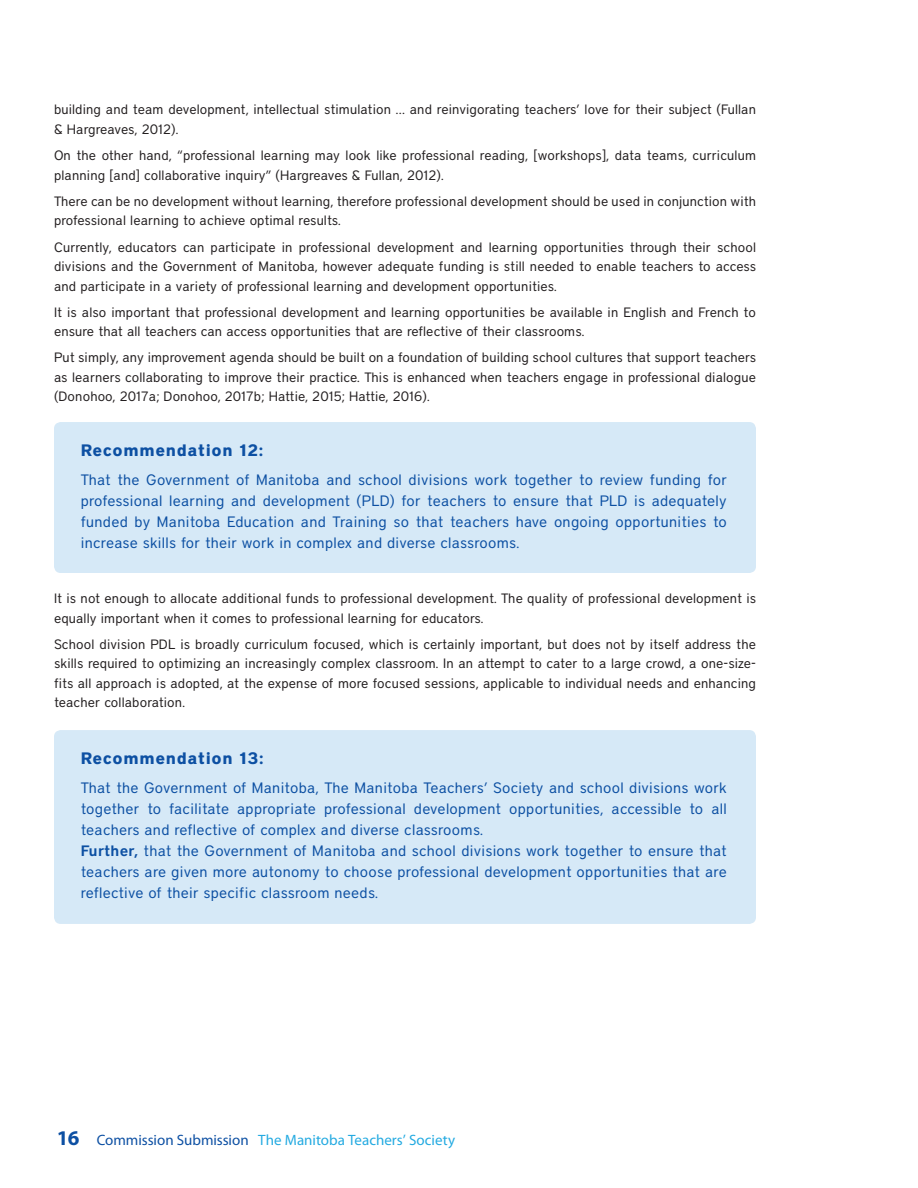
<style>
.page{position:relative;width:918px;height:1188px;background:#fff}
.page>*{position:absolute;margin:0;border:0;box-sizing:border-box;transform-origin:0 0}
.t1{font:700 16.5px "District";letter-spacing:.04em;color:#0d50a3}
.t2{font:15px/21px "District";letter-spacing:.02em;color:#0d50a3;text-align:justify}
.t3{font:15px "Myriad Pro";color:#24aae1}
.t4{font:13.5px/19.5px "District";letter-spacing:.01em;color:#231f20}
.s1{font-weight:600}
.s2{font-weight:700;font-size:21px;color:#0d50a3}
.s3{color:#0d50a3}
</style>
<div class="page">
<div style="left:54px;top:422px;width:702px;height:151px;background:#d6e9f7;border-radius:7px"></div>
<div style="left:54px;top:730px;width:702px;height:194px;background:#d6e9f7;border-radius:7px"></div>
<p class="t4" style="left:54px;top:100px;width:704px">building and team development, intellectual stimulation … and reinvigorating teachers’ love for their subject (Fullan &amp; Hargreaves, 2012).</p>
<p class="t4" style="left:54px;top:145px;width:703px">On the other hand, “professional learning may look like professional reading, [workshops], data teams, curriculum planning [and] collaborative inquiry” (Hargreaves &amp; Fullan, 2012).</p>
<p class="t4" style="left:54px;top:191px;width:704px">There can be no development without learning, therefore professional development should be used in conjunction with professional learning to achieve optimal results.</p>
<p class="t4" style="left:54px;top:237px;width:704px;text-align:justify">Currently, educators can participate in professional development and learning opportunities through their school divisions and the Government of Manitoba, however adequate funding is still needed to enable teachers to access and participate in a variety of professional learning and development opportunities.</p>
<p class="t4" style="left:54px;top:302px;width:703px">It is also important that professional development and learning opportunities be available in English and French to ensure that all teachers can access opportunities that are reflective of their classrooms.</p>
<p class="t4" style="left:54px;top:348px;width:704px;text-align:justify">Put simply, any improvement agenda should be built on a foundation of building school cultures that support teachers as learners collaborating to improve their practice. This is enhanced when teachers engage in professional dialogue (Donohoo, 2017a; Donohoo, 2017b; Hattie, 2015; Hattie, 2016).</p>
<p class="t1" style="left:81px;top:440px;width:184px">Recommendation 12:</p>
<p class="t2" style="left:81px;top:470px;width:648px">That the Government of Manitoba and school divisions work together to review funding for professional learning and development (PLD) for teachers to ensure that PLD is adequately funded by Manitoba Education and Training so that teachers have ongoing opportunities to increase skills for their work in complex and diverse classrooms.</p>
<p class="t4" style="left:54px;top:589px;width:704px">It is not enough to allocate additional funds to professional development. The quality of professional development is equally important when it comes to professional learning for educators.</p>
<p class="t4" style="left:54px;top:634px;width:704px;text-align:justify">School division PDL is broadly curriculum focused, which is certainly important, but does not by itself address the skills required to optimizing an increasingly complex classroom. In an attempt to cater to a large crowd, a one-size&shy;fits all approach is adopted, at the expense of more focused sessions, applicable to individual needs and enhancing teacher collaboration.</p>
<p class="t1" style="left:81px;top:748px;width:184px">Recommendation 13:</p>
<p class="t2" style="left:81px;top:778px;width:648px;text-align:left">That the Government of Manitoba, The Manitoba Teachers’ Society and school divisions work together to facilitate appropriate professional development opportunities, accessible to all teachers and reflective of complex and diverse classrooms.<br><span class="s1">Further,</span> that the Government of Manitoba and school divisions work together to ensure that teachers are given more autonomy to choose professional development opportunities that are reflective of their specific classroom needs.</p>
<p class="t3" style="left:57px;top:1131px;width:400px"><span class="s2">16</span> <span class="s3">Commission Submission</span> The Manitoba Teachers’ Society</p>
</div>
